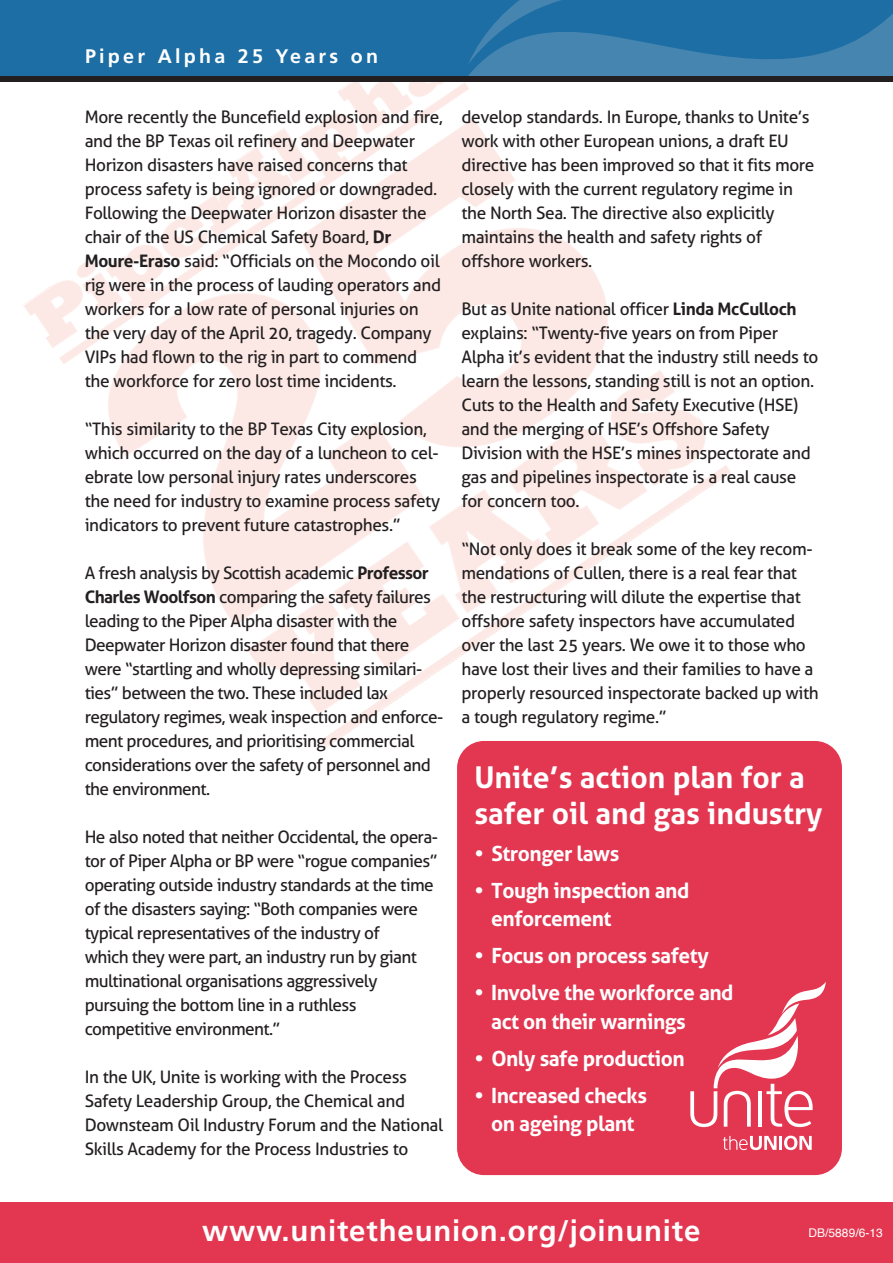
<style>
.page{position:relative;width:893px;height:1263px;background:#fff}
.page>*{position:absolute;margin:0;border:0;box-sizing:border-box;transform-origin:0 0}
.t1{font:700 30px/36px "Aller";color:#fff}
.t2{font:700 29.4px "Frutiger";letter-spacing:.03em;color:#fff}
.t3{font:700 21px/28.5px "Aller";letter-spacing:-.025em;color:#fff}
.t4{font:700 19.65px "Frutiger";letter-spacing:.165em;color:#fff}
.t5{font:17.25px/24px "Aller";letter-spacing:-.025em;color:#231f20}
.t6{font:12px "Helvetica";color:#fff}
.s1{font-weight:700}
</style>
<div class="page">
<img style="left:24px;top:82px;width:707px;height:670px">
<div style="left:457px;top:741px;width:385px;height:434px;background:#e33650;border-radius:27px"></div>
<div style="left:0;top:0;width:893px;height:76px;background:#1c6ea4"></div>
<svg style="left:468px;top:0;width:425px;height:76px"></svg>
<div style="left:0;top:76px;width:893px;height:6px;background:#231f20"></div>
<div style="left:0;top:1202px;width:893px;height:61px;background:#e33650"></div>
<hr style="left:779px;top:1136px;width:3px;height:14px;background:#fff">
<svg style="left:784px;top:1136px;width:28px;height:14px"></svg>
<svg style="left:723px;top:1136px;width:53px;height:14px"></svg>
<svg style="left:690px;top:982px;width:136px;height:145px"></svg>
<p class="t4" style="left:85px;top:48px;width:295px">Piper Alpha 25 Years on</p>
<p class="t5" style="left:85px;top:105px;width:360px">More recently the Buncefield explosion and fire, and the BP Texas oil refinery and Deepwater Horizon disasters have raised concerns that process safety is being ignored or downgraded.<br>Following the Deepwater Horizon disaster the chair of the US Chemical Safety Board, <span class="s1">Dr Moure-Eraso</span> said: “Officials on the Mocondo oil rig were in the process of lauding operators and workers for a low rate of personal injuries on the very day of the April 20, tragedy. Company VIPs had flown to the rig in part to commend the workforce for zero lost time incidents.</p>
<p class="t5" style="left:85px;top:417px;width:357px">“This similarity to the BP Texas City explosion, which occurred on the day of a luncheon to cel&shy;ebrate low personal injury rates underscores the need for industry to examine process safety indicators to prevent future catastrophes.”</p>
<p class="t5" style="left:85px;top:561px;width:360px">A fresh analysis by Scottish academic <span class="s1">Professor Charles Woolfson</span> comparing the safety failures leading to the Piper Alpha disaster with the Deepwater Horizon disaster found that there were “startling and wholly depressing similari&shy;ties” between the two. These included lax regulatory regimes, weak inspection and enforce&shy;ment procedures, and prioritising commercial considerations over the safety of personnel and the environment.</p>
<p class="t5" style="left:85px;top:825px;width:355px">He also noted that neither Occidental, the opera&shy;tor of Piper Alpha or BP were “rogue companies” operating outside industry standards at the time of the disasters saying: “Both companies were typical representatives of the industry of<br>which they were part, an industry run by giant multinational organisations aggressively pursuing the bottom line in a ruthless competitive environment.”</p>
<p class="t5" style="left:85px;top:1065px;width:360px">In the UK, Unite is working with the Process Safety Leadership Group, the Chemical and Downsteam Oil Industry Forum and the National Skills Academy for the Process Industries to</p>
<p class="t5" style="left:461px;top:105px;width:355px">develop standards. In Europe, thanks to Unite’s work with other European unions, a draft EU directive has been improved so that it fits more closely with the current regulatory regime in the North Sea. The directive also explicitly maintains the health and safety rights of offshore workers.</p>
<p class="t5" style="left:461px;top:297px;width:359px">But as Unite national officer <span class="s1">Linda McCulloch </span>explains: “Twenty-five years on from Piper Alpha it’s evident that the industry still needs to learn the lessons, standing still is not an option.<br>Cuts to the Health and Safety Executive (HSE) and the merging of HSE’s Offshore Safety Division with the HSE’s mines inspectorate and gas and pipelines inspectorate is a real cause for concern too.</p>
<p class="t5" style="left:461px;top:537px;width:359px">“Not only does it break some of the key recom&shy;mendations of Cullen, there is a real fear that the restructuring will dilute the expertise that offshore safety inspectors have accumulated over the last 25 years. We owe it to those who have lost their lives and their families to have a properly resourced inspectorate backed up with a tough regulatory regime.”</p>
<h1 class="t1" style="left:474px;top:759px;width:350px">Unite’s action plan for a safer oil and gas industry</h1>
<p class="t3" style="left:474px;top:839px;width:147px">• Stronger laws</p>
<p class="t3" style="left:491px;top:876px;width:200px;text-indent:-17px">• Tough inspection and enforcement</p>
<p class="t3" style="left:474px;top:942px;width:236px">• Focus on process safety</p>
<p class="t3" style="left:491px;top:979px;width:244px;text-indent:-17px">• Involve the workforce and act on their warnings</p>
<p class="t3" style="left:474px;top:1044px;width:212px">• Only safe production</p>
<p class="t3" style="left:474px;top:1081px;width:174px;text-align:center">• Increased checks on ageing plant</p>
<h2 class="t2" style="left:202px;top:1218px;width:500px">www.unitetheunion.org/joinunite</h2>
<p class="t6" style="left:809px;top:1228px;width:76px">DB/5889/6-13</p>
</div>
